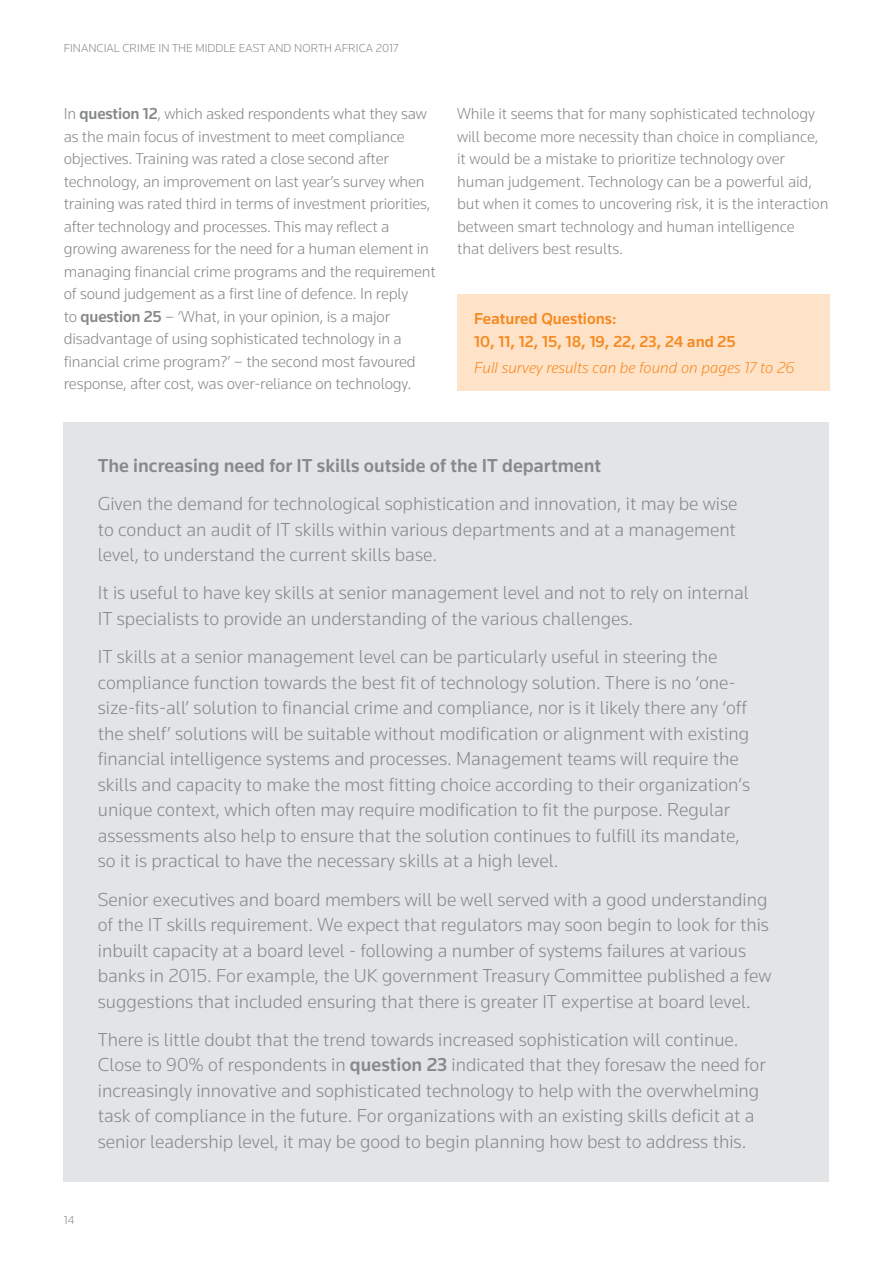
<style>
.page{position:relative;width:893px;height:1263px;background:#fff}
.page>*{position:absolute;margin:0;border:0;box-sizing:border-box;transform-origin:0 0}
.t1{font:300 19.5px/25.5px "Knowledge";color:#86888a}
.t2{font:500 19.5px "Knowledge";color:#86888a}
.t3{font:300 16.5px/22.5px "Knowledge";letter-spacing:-.01em;color:#86888a}
.t4{font:500 16.5px/22.5px "Knowledge";color:#f6891f}
.t5{font:italic 300 16.5px "Knowledge";color:#f6891f}
.t6{font:300 12px "Knowledge";color:#86888a}
.s1{font-weight:500}
</style>
<div class="page">
<div style="left:457px;top:294px;width:372px;height:96px;background:#fee3c9"></div>
<div style="left:64px;top:423px;width:765px;height:759px;background:#e3e4e5"></div>
<p class="t6" style="left:64px;top:40px;width:336px">FINANCIAL CRIME IN THE MIDDLE EAST AND NORTH AFRICA 2017</p>
<p class="t3" style="left:64px;top:102px;width:374px">In <span class="s1">question 12</span>, which asked respondents what they saw as the main focus of investment to meet compliance objectives. Training was rated a close second after technology, an improvement on last year’s survey when training was rated third in terms of investment priorities, after technology and processes. This may reflect a growing awareness for the need for a human element in managing financial crime programs and the requirement of sound judgement as a first line of defence. In reply<br>to <span class="s1">question 25</span> – ‘What, in your opinion, is a major disadvantage of using sophisticated technology in a financial crime program?’ – the second most favoured response, after cost, was over-reliance on technology.</p>
<p class="t3" style="left:457px;top:102px;width:373px">While it seems that for many sophisticated technology will become more necessity than choice in compliance, it would be a mistake to prioritize technology over human judgement. Technology can be a powerful aid, but when it comes to uncovering risk, it is the interaction between smart technology and human intelligence<br>that delivers best results.</p>
<p class="t4" style="left:474px;top:307px;width:263px">Featured Questions:<br>10, 11, 12, 15, 18, 19, 22, 23, 24 and 25</p>
<p class="t5" style="left:474px;top:358px;width:322px">Full survey results can be found on pages 17 to 26</p>
<p class="t2" style="left:98px;top:453px;width:505px">The increasing need for IT skills outside of the IT department</p>
<p class="t1" style="left:98px;top:491px;width:641px;text-align:justify">Given the demand for technological sophistication and innovation, it may be wise to conduct an audit of IT skills within various departments and at a management level, to understand the current skills base.</p>
<p class="t1" style="left:98px;top:580px;width:653px">It is useful to have key skills at senior management level and not to rely on internal<br>IT specialists to provide an understanding of the various challenges.</p>
<p class="t1" style="left:98px;top:644px;width:654px">IT skills at a senior management level can be particularly useful in steering the compliance function towards the best fit of technology solution. There is no ‘one&shy;size-fits-all’ solution to financial crime and compliance, nor is it likely there any ‘off the shelf’ solutions will be suitable without modification or alignment with existing financial intelligence systems and processes. Management teams will require the skills and capacity to make the most fitting choice according to their organization’s unique context, which often may require modification to fit the purpose. Regular assessments also help to ensure that the solution continues to fulfill its mandate, so it is practical to have the necessary skills at a high level.</p>
<p class="t1" style="left:98px;top:886px;width:675px">Senior executives and board members will be well served with a good understanding of the IT skills requirement. We expect that regulators may soon begin to look for this inbuilt capacity at a board level - following a number of systems failures at various banks in 2015. For example, the UK government Treasury Committee published a few suggestions that included ensuring that there is greater IT expertise at board level.</p>
<p class="t1" style="left:98px;top:1026px;width:669px">There is little doubt that the trend towards increased sophistication will continue.<br>Close to 90% of respondents in <span class="s1">question 23</span> indicated that they foresaw the need for increasingly innovative and sophisticated technology to help with the overwhelming task of compliance in the future. For organizations with an existing skills deficit at a senior leadership level, it may be good to begin planning how best to address this.</p>
<p class="t6" style="left:64px;top:1212px;width:12px">14</p>
</div>
